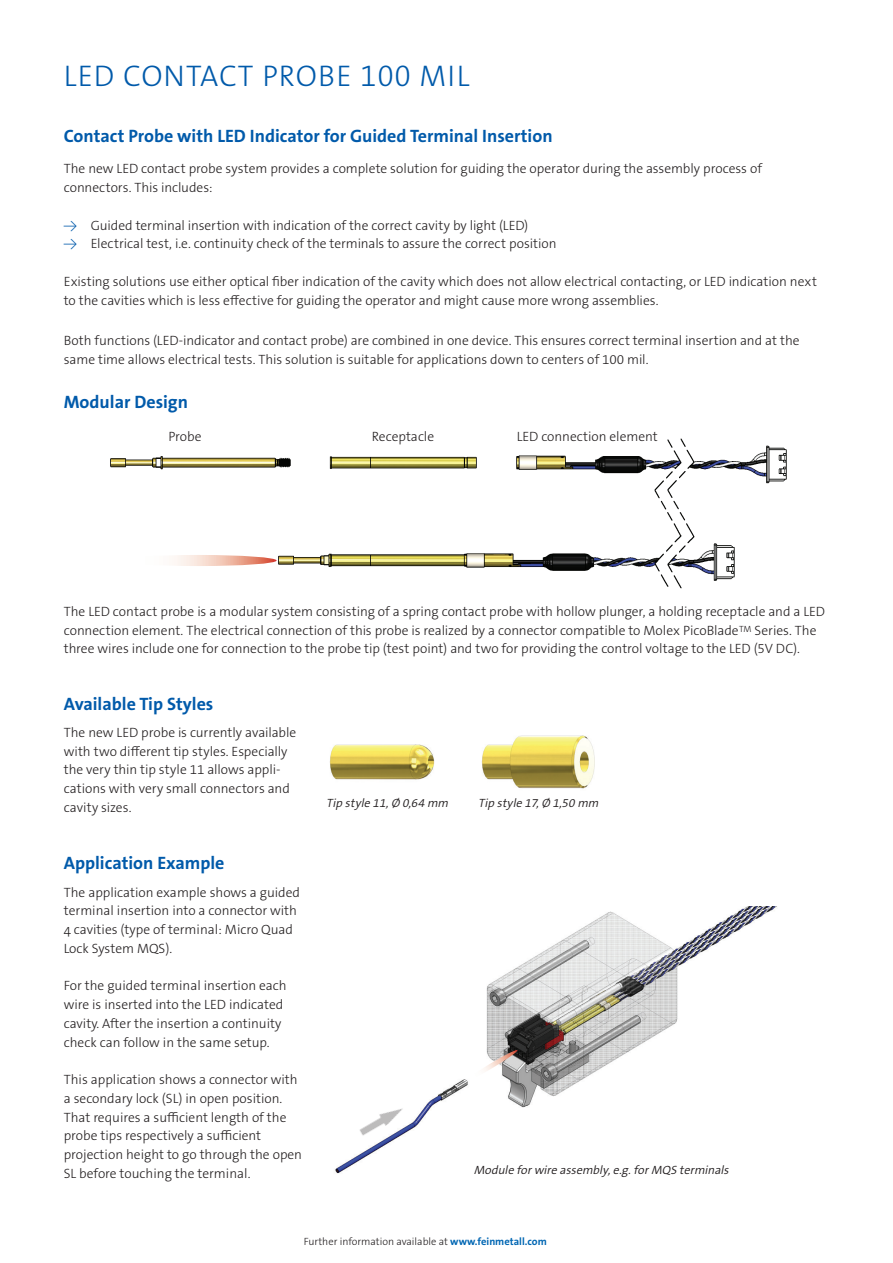
<style>
.page{position:relative;width:893px;height:1263px;background:#fff}
.page>*{position:absolute;margin:0;border:0;box-sizing:border-box;transform-origin:0 0}
.t1{font:300 30px "The Sans Os F";letter-spacing:.035em;color:#015aaa}
.t2{font:700 18px "The Sans Os F";color:#015aaa}
.t3{font:300 13.5px/18.8px "The Sans Os F";color:#231f20}
.t4{font:italic 300 12px "The Sans Os F";color:#231f20}
.t5{font:300 10.5px "The Sans Os F";color:#231f20}
.s1{color:#015aaa}
.s2{font-weight:700;color:#0166b3}
</style>
<div class="page">
<img style="left:335px;top:906px;width:442px;height:268px">
<img style="left:330px;top:744px;width:105px;height:36px">
<img style="left:482px;top:735px;width:113px;height:54px">
<img style="left:110px;top:438px;width:677px;height:151px">
<svg style="left:121px;top:555px;width:156px;height:11px"></svg>
<img style="left:354px;top:1098px;width:56px;height:41px">
<svg style="left:467px;top:1050px;width:51px;height:31px"></svg>
<h1 class="t1" style="left:64px;top:57px;width:17px">LED</h1>
<h1 class="t1" style="left:123px;top:57px;width:348px">contact prob e 100 mil</h1>
<h2 class="t2" style="left:64px;top:124px;width:490px">Contact Probe with LED Indicator for Guided Terminal Insertion</h2>
<p class="t3" style="left:64px;top:160px;width:61px">The new LED</p>
<p class="t3" style="left:64px;top:160px;width:700px;text-indent:77px">contact probe system provides a complete solution for guiding the operator during the assembly process of connectors. This includes:</p>
<p class="t3" style="left:64px;top:216px;width:466px"><span class="s1">→</span> Guided terminal insertion with indication of the correct cavity by light (LED)</p>
<p class="t3" style="left:64px;top:235px;width:494px"><span class="s1">→</span> Electrical test, i.e. continuity check of the terminals to assure the correct position</p>
<p class="t3" style="left:64px;top:272px;width:648px">Existing solutions use either optical fiber indication of the cavity which does not allow electrical contacting, or LED</p>
<p class="t3" style="left:729px;top:272px;width:90px">indication next</p>
<p class="t3" style="left:64px;top:291px;width:596px">to the cavities which is less effective for guiding the operator and might cause more wrong assemblies.</p>
<p class="t3" style="left:64px;top:331px;width:737px">Both functions (LED-indicator and contact probe) are combined in one device. This ensures correct terminal insertion and at the same time allows electrical tests. This solution is suitable for applications down to centers of 100 mil.</p>
<h2 class="t2" style="left:64px;top:391px;width:126px">Modular Design</h2>
<p class="t3" style="left:168px;top:427px;width:35px">Probe</p>
<p class="t3" style="left:372px;top:427px;width:64px">Receptacle</p>
<p class="t3" style="left:517px;top:427px;width:8px">LED</p>
<p class="t3" style="left:541px;top:427px;width:118px">connection element</p>
<p class="t3" style="left:64px;top:602px;width:754px;text-indent:49px">contact probe is a modular system consisting of a spring contact probe with hollow plunger, a holding receptacle and a LED connection element. The electrical connection of this probe is realized by a connector compatible to Molex PicoBlade<sup>TM</sup> Series. The three wires include one for connection to the probe tip (test point) and two for providing the control voltage to the LED</p>
<p class="t3" style="left:64px;top:602px;width:33px">The LED</p>
<p class="t3" style="left:754px;top:640px;width:48px">(5V DC).</p>
<h2 class="t2" style="left:64px;top:692px;width:151px">Available Tip Styles</h2>
<p class="t3" style="left:64px;top:723px;width:61px">The new LED</p>
<p class="t3" style="left:64px;top:723px;width:234px;text-indent:77px">probe is currently available with two different tip styles. Especially the very thin tip style 11 allows appli&shy;cations with very small connectors and cavity sizes.</p>
<h2 class="t2" style="left:64px;top:852px;width:162px">Application Example</h2>
<p class="t3" style="left:64px;top:883px;width:238px">The application example shows a guided terminal insertion into a connector with 4 cavities (type of terminal: Micro Quad Lock System MQS).</p>
<p class="t3" style="left:64px;top:976px;width:224px">For the guided terminal insertion each wire is inserted into the LED</p>
<p class="t3" style="left:64px;top:995px;width:221px;text-indent:165px">indicated cavity. After the insertion a continuity check can follow in the same setup.</p>
<p class="t3" style="left:64px;top:1070px;width:240px">This application shows a connector with a secondary lock (SL) in open position.<br>That requires a sufficient length of the probe tips respectively a sufficient projection height to go through the open SL before touching the terminal.</p>
<p class="t4" style="left:326px;top:795px;width:126px">Tip sty le 11,Ø 0,64 mm</p>
<p class="t4" style="left:478px;top:795px;width:125px">Tip sty le 17,Ø 1,50 mm</p>
<p class="t4" style="left:474px;top:1162px;width:259px">Module forwire assembly,e.g.forMQS terminals</p>
<p class="t5" style="left:304px;top:1235px;width:245px">Further information available at <span class="s2">www.feinmetall.com</span></p>
</div>
